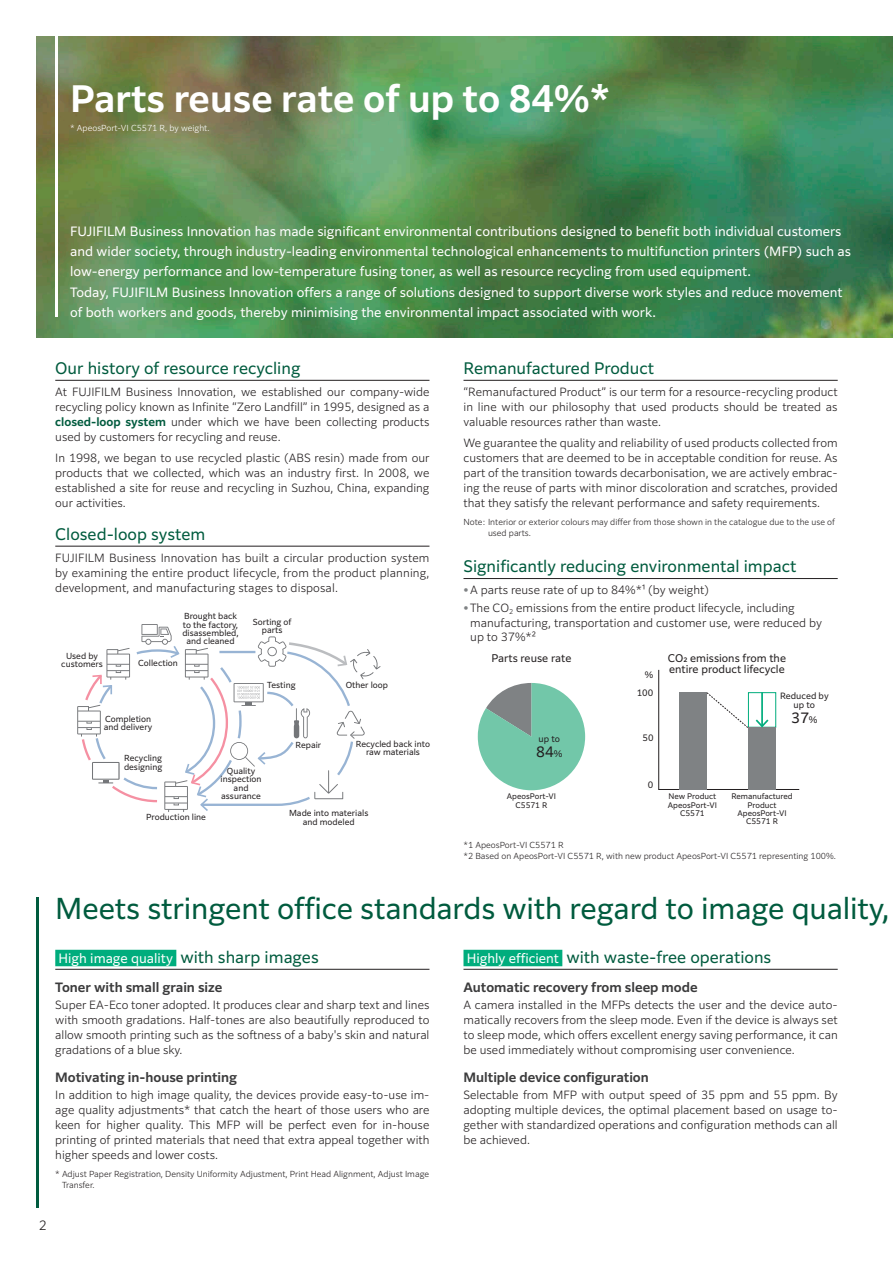
<style>
.page{position:relative;width:893px;height:1263px;background:#fff}
.page>*{position:absolute;margin:0;border:0;box-sizing:border-box;transform-origin:0 0}
.t1{font:600 36px "Clarimo UDPE";color:#fff}
.t2{font:28.5px "Clarimo UDPE";letter-spacing:-.005em;color:#005b3e}
.t3{font:15.75px "Clarimo UDPE";color:#005b3e}
.t4{font:14.1px "Clarimo UDPE";color:#231f20}
.t5{font:12.75px/20.2px "Clarimo UDPE";color:#fff}
.t6{font:600 12.75px "Clarimo UDPE";color:#3b3b3c}
.t7{font:300 12.75px "Clarimo UDPE";color:#231f20}
.t8{font:300 11.25px/15px "Clarimo UDPE";color:#231f20;text-align:justify}
.t9{font:10.5px/11.4px "Clarimo UDPE";color:#231f20}
.t10{font:8.85px/18px "Clarimo UDPE";color:#231f20;text-align:right}
.t11{font:8.55px/9.6px "Clarimo UDPE";color:#231f20;text-align:center}
.t12{font:300 8.25px/11.2px "Clarimo UDPE";color:#231f20}
.t13{font:8.25px/8.2px "Clarimo UDPE";color:#231f20;text-align:center}
.t14{font:300 8.25px "Clarimo UDPE";color:#fff}
.t15{font:7.65px/8.2px "Clarimo UDPE";color:#231f20;text-align:center}
.s1{font-weight:600;color:#005b3e}
.s2{font-weight:600;color:#7f8284}
.s3{font-size:9px}
.s4{font-size:15.75px;color:#005b3e}
.s5{font-size:12.75px;color:#fff}
</style>
<div class="page">
<img style="left:36px;top:36px;width:857px;height:302px">
<hr style="left:36px;top:897px;width:2px;height:311px;background:#005b3e">
<hr style="left:55px;top:36px;width:2px;height:281px;background:#fff">
<hr style="left:55px;top:380px;width:374px;height:1px;background:#231f20">
<hr style="left:55px;top:969px;width:374px;height:1px;background:#231f20">
<div style="left:55px;top:950px;width:121px;height:16px;background:#00ad7d"></div>
<hr style="left:463px;top:969px;width:375px;height:1px;background:#231f20">
<div style="left:463px;top:950px;width:99px;height:16px;background:#00ad7d"></div>
<hr style="left:463px;top:380px;width:375px;height:1px;background:#231f20">
<hr style="left:463px;top:578px;width:375px;height:1px;background:#231f20">
<svg style="left:658px;top:669px;width:142px;height:121px"></svg>
<svg style="left:478px;top:683px;width:107px;height:107px"></svg>
<hr style="left:55px;top:546px;width:374px;height:1px;background:#231f20">
<svg style="left:77px;top:624px;width:304px;height:188px"></svg>
<h1 class="t1" style="left:70px;top:69px;width:542px">Parts reuse rate of up to 84%*</h1>
<p class="t14" style="left:70px;top:122px;width:141px">* ApeosPort-VI C5571 R, by weight.</p>
<p class="t5" style="left:70px;top:220px;width:782px">FUJIFILM Business Innovation has made significant environmental contributions designed to benefit both individual customers and wider society, through industry-leading environmental technological enhancements to multifunction printers (MFP) such as low-energy performance and low-temperature fusing toner, as well as resource recycling from used equipment.<br>Today, FUJIFILM Business Innovation offers a range of solutions designed to support diverse work styles and reduce movement of both workers and goods, thereby minimising the environmental impact associated with work.</p>
<h3 class="t3" style="left:55px;top:355px;width:247px">Our history of resource recycling</h3>
<p class="t8" style="left:55px;top:384px;width:376px">At FUJIFILM Business Innovation, we established our company-wide recycling policy known as Infinite “Zero Landfill” in 1995, designed as a <span class="s1">closed-loop system</span> under which we have been collecting products used by customers for recycling and reuse.</p>
<p class="t8" style="left:55px;top:450px;width:376px">In 1998, we began to use recycled plastic (ABS resin) made from our products that we collected, which was an industry first. In 2008, we established a site for reuse and recycling in Suzhou, China, expanding our activities.</p>
<h3 class="t3" style="left:55px;top:521px;width:152px">Closed-loop system</h3>
<p class="t8" style="left:55px;top:550px;width:376px">FUJIFILM Business Innovation has built a circular production system by examining the entire product lifecycle, from the product planning, development, and manufacturing stages to disposal.</p>
<p class="t13" style="left:61px;top:651px;width:43px">Used by customers</p>
<p class="t13" style="left:182px;top:611px;width:58px">Brought back to the factory, disassembled, and cleaned</p>
<p class="t13" style="left:253px;top:617px;width:40px">Sorting of parts</p>
<p class="t13" style="left:138px;top:658px;width:41px">Collection</p>
<p class="t13" style="left:267px;top:680px;width:30px">Testing</p>
<p class="t13" style="left:104px;top:714px;width:50px;text-align:left">Completion and delivery</p>
<p class="t13" style="left:124px;top:753px;width:40px;text-align:left">Recycling designing</p>
<p class="t13" style="left:221px;top:766px;width:43px">Quality inspection and assurance</p>
<p class="t13" style="left:296px;top:740px;width:27px">Repair</p>
<p class="t13" style="left:346px;top:680px;width:44px">Other loop</p>
<p class="t13" style="left:356px;top:739px;width:76px">Recycled back into raw materials</p>
<p class="t13" style="left:146px;top:812px;width:61px">Production line</p>
<p class="t13" style="left:289px;top:808px;width:81px">Made into materials and modeled</p>
<h3 class="t3" style="left:463px;top:355px;width:192px">Remanufactured Product</h3>
<p class="t8" style="left:463px;top:384px;width:376px">“Remanufactured Product” is our term for a resource-recycling product in line with our philosophy that used products should be treated as valuable resources rather than waste.</p>
<p class="t8" style="left:463px;top:435px;width:376px">We guarantee the quality and reliability of used products collected from customers that are deemed to be in acceptable condition for reuse. As part of the transition towards decarbonisation, we are actively embrac&shy;ing the reuse of parts with minor discoloration and scratches, provided that they satisfy the relevant performance and safety requirements.</p>
<p class="t12" style="left:488px;top:515px;width:349px;text-indent:-25px">Note: Interior or exterior colours may differ from those shown in the catalogue due to the use of used parts.</p>
<h3 class="t3" style="left:463px;top:554px;width:334px">Significantly reducing environmental impact</h3>
<p class="t8" style="left:463px;top:581px;width:247px"><span class="s2">•</span> A parts reuse rate of up to 84%*1 (by weight)</p>
<p class="t8" style="left:470px;top:600px;width:353px;line-height:14.2px;text-align:left;text-indent:-7px"><span class="s2">•</span> The CO<sub>2</sub> emissions from the entire product lifecycle, including manufacturing, transportation and customer use, were reduced by up to 37%*2</p>
<p class="t10" style="left:637px;top:665px;width:18px">%<br>100</p>
<p class="t9" style="left:492px;top:651px;width:81px">Parts reuse rate</p>
<p class="t9" style="left:668px;top:651px;width:120px">CO2 emissions from the entire product lifecycle</p>
<p class="t11" style="left:780px;top:690px;width:50px">Reduced by up to</p>
<p class="t4" style="left:791px;top:707px;width:28px">37<span class="s3">%</span></p>
<p class="t11" style="left:539px;top:733px;width:23px">up to</p>
<p class="t4" style="left:536px;top:740px;width:28px">84<span class="s3">%</span></p>
<p class="t10" style="left:643px;top:728px;width:13px">50</p>
<p class="t10" style="left:648px;top:775px;width:7px">0</p>
<p class="t15" style="left:507px;top:792px;width:51px">ApeosPort-VI<br>C5571 R</p>
<p class="t15" style="left:668px;top:792px;width:51px">New Product<br>ApeosPort-VI<br>C5571</p>
<p class="t15" style="left:731px;top:792px;width:63px">Remanufactured<br>Product<br>ApeosPort-VI<br>C5571 R</p>
<p class="t12" style="left:463px;top:838px;width:374px">*1 ApeosPort-VI C5571 R<br>*2 Based on ApeosPort-VI C5571 R, with new product ApeosPort-VI C5571 representing 100%.</p>
<h2 class="t2" style="left:55px;top:886px;width:836px">Meets stringent office standards with regard to image quality,</h2>
<p class="t5" style="left:59px;top:947px;width:262px">High image quality <span class="s4">with sharp images</span></p>
<p class="t6" style="left:55px;top:977px;width:169px">Toner with small grain size</p>
<p class="t8" style="left:55px;top:997px;width:376px">Super EA-Eco toner adopted. It produces clear and sharp text and lines with smooth gradations. Half-tones are also beautifully reproduced to allow smooth printing such as the softness of a baby's skin and natural gradations of a blue sky.</p>
<p class="t6" style="left:55px;top:1067px;width:183px">Motivating in-house printing</p>
<p class="t8" style="left:55px;top:1087px;width:376px">In addition to high image quality, the devices provide easy-to-use im&shy;age quality adjustments* that catch the heart of those users who are keen for higher quality. This MFP will be perfect even for in-house printing of printed materials that need that extra appeal together with higher speeds and lower costs.</p>
<p class="t12" style="left:62px;top:1167px;width:369px;text-indent:-7px">* Adjust Paper Registration, Density Uniformity Adjustment, Print Head Alignment, Adjust Image<br>Transfer.</p>
<h3 class="t3" style="left:467px;top:944px;width:306px"><span class="s5">Highly efficient</span> with waste-free operations</h3>
<p class="t6" style="left:463px;top:977px;width:236px">Automatic recovery from sleep mode</p>
<p class="t8" style="left:463px;top:997px;width:376px">A camera installed in the MFPs detects the user and the device auto&shy;matically recovers from the sleep mode. Even if the device is always set to sleep mode, which offers excellent energy saving performance, it can be used immediately without compromising user convenience.</p>
<p class="t6" style="left:463px;top:1067px;width:187px">Multiple device configuration</p>
<p class="t8" style="left:463px;top:1087px;width:376px">Selectable from MFP with output speed of 35 ppm and 55 ppm. By adopting multiple devices, the optimal placement based on usage to&shy;gether with standardized operations and configuration methods can all be achieved.</p>
<p class="t7" style="left:39px;top:1215px;width:10px">2</p>
</div>
